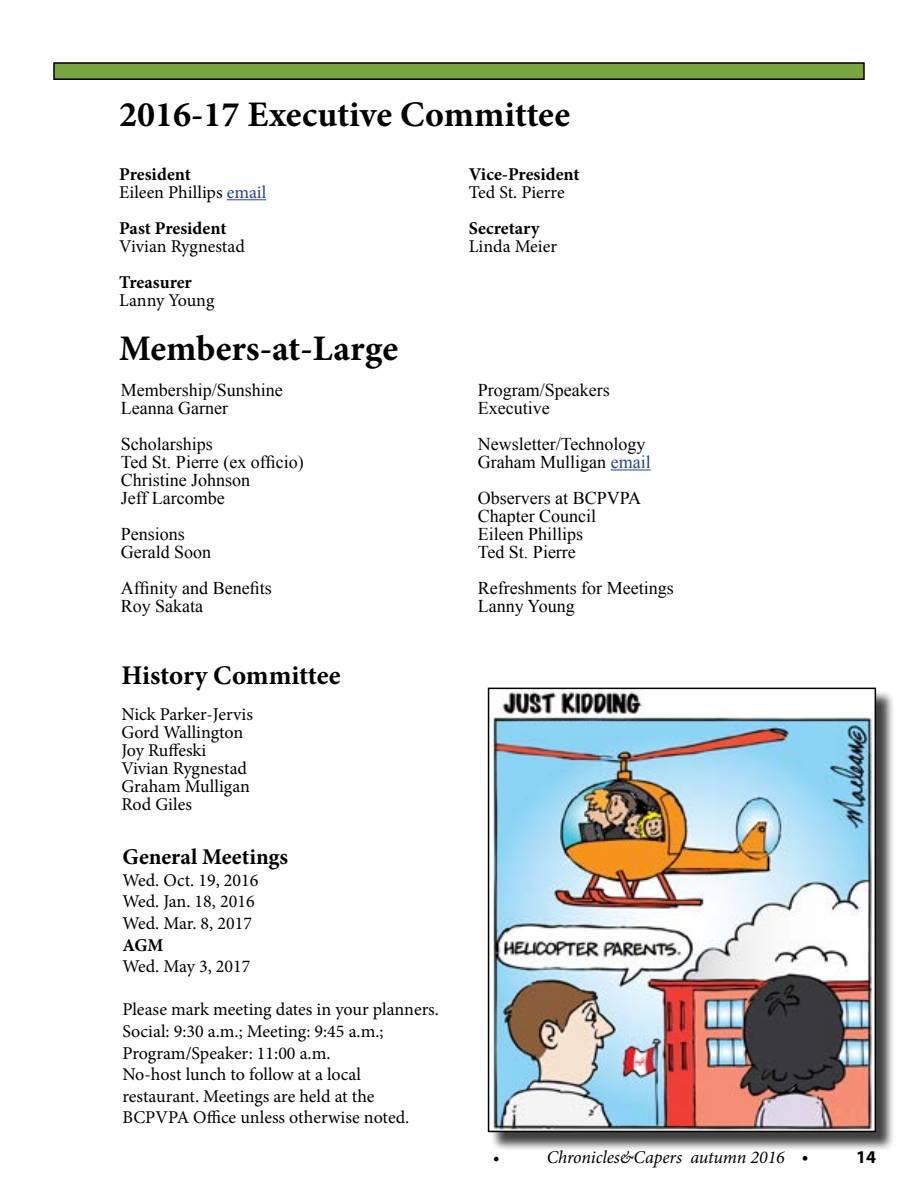
<style>
.page{position:relative;width:918px;height:1188px;background:#fff}
.page>*{position:absolute;margin:0;border:0;box-sizing:border-box;transform-origin:0 0}
.t1{font:700 36px "Minion Pro";color:#000}
.t2{font:700 27px "Minion Pro";letter-spacing:-.005em;color:#000}
.t3{font:700 22.5px "Minion Pro";color:#000}
.t4{font:18px/21.6px "Minion Pro";color:#000}
.t5{font:18px/18px "Times New Roman";color:#000}
.t6{font:700 18px "Minion Pro";letter-spacing:-.005em;color:#000}
.t7{font:italic 18px "Minion Pro";letter-spacing:-.01em;color:#000}
.t8{font:700 18px "Myriad Pro";color:#000}
.s1{font-weight:700}
.s2{color:#25408f}
.s3{font-family:"Myriad Pro";font-weight:700;font-style:normal}
</style>
<div class="page">
<div style="left:54px;top:63px;width:810px;height:16px;background:#78a641"></div>
<div style="left:53px;top:62px;width:812px;height:18px;border:2px solid #000"></div>
<div style="left:490px;top:690px;width:405px;height:461px;background:#000;opacity:.75"></div>
<img style="left:491px;top:691px;width:382px;height:438px">
<div style="left:488px;top:688px;width:388px;height:444px;border:2px solid #000"></div>
<hr style="left:227px;top:199px;width:39px;height:1px;background:#25408f">
<hr style="left:611px;top:470px;width:40px;height:1px;background:#25408f">
<h1 class="t1" style="left:119px;top:89px;width:452px">2016-17 Executive Committee</h1>
<p class="t4" style="left:119px;top:165px;width:149px;line-height:18px"><span class="s1">President<br></span>Eileen Phillips <span class="s2">email</span></p>
<p class="t6" style="left:119px;top:216px;width:109px">Past President</p>
<p class="t4" style="left:119px;top:236px;width:127px">Vivian Rygnestad</p>
<p class="t6" style="left:119px;top:270px;width:74px">Treasurer</p>
<p class="t4" style="left:119px;top:290px;width:97px">Lanny Young</p>
<h1 class="t1" style="left:119px;top:323px;width:280px">Members-at-Large</h1>
<p class="t5" style="left:121px;top:381px;width:163px">Membership/Sunshine<br>Leanna Garner</p>
<p class="t5" style="left:121px;top:435px;width:185px">Scholarships<br>Ted St. Pierre (ex officio)<br>Christine Johnson<br>Jeff Larcombe</p>
<p class="t5" style="left:121px;top:525px;width:92px">Pensions<br>Gerald Soon</p>
<p class="t5" style="left:121px;top:579px;width:153px">Affinity and Benefits<br>Roy Sakata</p>
<h2 class="t2" style="left:121px;top:656px;width:221px">History Committee</h2>
<p class="t4" style="left:121px;top:705px;width:133px;line-height:18px">Nick Parker-Jervis<br>Gord Wallington<br>Joy Ruffeski<br>Vivian Rygnestad<br>Graham Mulligan<br>Rod Giles</p>
<p class="t3" style="left:122px;top:841px;width:167px">General Meetings</p>
<p class="t4" style="left:122px;top:869px;width:138px">Wed. Oct. 19, 2016<br>Wed. Jan. 18, 2016<br>Wed. Mar. 8, 2017</p>
<p class="t6" style="left:122px;top:932px;width:43px">AGM</p>
<p class="t4" style="left:122px;top:956px;width:130px">Wed. May 3, 2017</p>
<p class="t4" style="left:122px;top:999px;width:318px">Please mark meeting dates in your planners.<br>Social: 9:30 a.m.; Meeting: 9:45 a.m.; Program/Speaker: 11:00 a.m.<br>No-host lunch to follow at a local restaurant. Meetings are held at the BCPVPA Office unless otherwise noted.</p>
<p class="t6" style="left:469px;top:162px;width:112px">Vice-President</p>
<p class="t4" style="left:469px;top:182px;width:97px">Ted St. Pierre</p>
<p class="t6" style="left:469px;top:216px;width:72px">Secretary</p>
<p class="t4" style="left:469px;top:236px;width:90px">Linda Meier</p>
<p class="t5" style="left:478px;top:381px;width:133px">Program/Speakers<br>Executive</p>
<p class="t5" style="left:478px;top:435px;width:174px">Newsletter/Technology<br>Graham Mulligan <span class="s2">email</span></p>
<p class="t5" style="left:478px;top:489px;width:165px">Observers at BCPVPA<br>Chapter Council<br>Eileen Phillips<br>Ted St. Pierre</p>
<p class="t5" style="left:478px;top:579px;width:197px">Refreshments for Meetings<br>Lanny Young</p>
<p class="t7" style="left:493px;top:1145px;width:8px">•</p>
<p class="t7" style="left:547px;top:1145px;width:263px">Chronicles&amp;Capers autumn 2016 <span class="s3">•</span></p>
<p class="t8" style="left:856px;top:1145px;width:21px">14</p>
</div>
